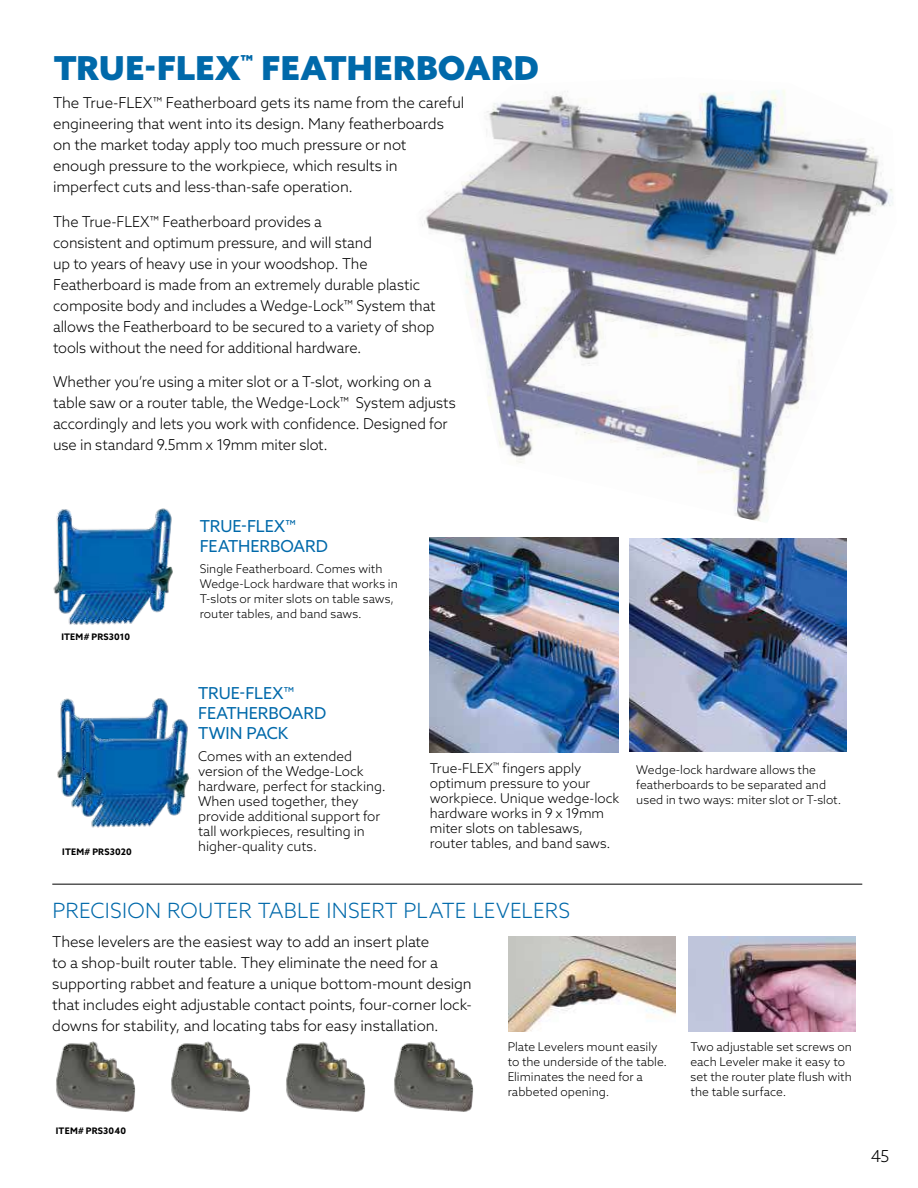
<style>
.page{position:relative;width:918px;height:1188px;background:#fff}
.page>*{position:absolute;margin:0;border:0;box-sizing:border-box;transform-origin:0 0}
.t1{font:900 33px "Azo Sans";letter-spacing:.01em;color:#0069aa}
.t2{font:300 21px "Azo Sans";letter-spacing:.005em;color:#0069aa}
.t3{font:16.5px/19.8px "Azo Sans";letter-spacing:-.005em;color:#0069aa}
.t4{font:300 16.5px "Azo Sans";color:#000}
.t5{font:300 15px/21px "Azo Sans";letter-spacing:-.01em;color:#000}
.t6{font:300 13.5px/15px "Azo Sans";color:#000}
.t7{font:300 12px/15px "Azo Sans";letter-spacing:.005em;color:#000}
.t8{font:700 9px "Azo Sans";letter-spacing:.02em;color:#000}
</style>
<div class="page">
<img style="left:53px;top:508px;width:120px;height:117px">
<img style="left:57px;top:698px;width:111px;height:109px">
<img style="left:72px;top:715px;width:117px;height:113px">
<img style="left:56px;top:1041px;width:80px;height:71px">
<img style="left:171px;top:1041px;width:80px;height:71px">
<img style="left:286px;top:1041px;width:188px;height:71px">
<hr style="left:52px;top:884px;width:810px;height:1px;background:#000">
<img style="left:508px;top:936px;width:167px;height:96px">
<img style="left:689px;top:936px;width:167px;height:96px">
<img style="left:422px;top:90px;width:471px;height:432px">
<img style="left:630px;top:538px;width:216px;height:214px">
<img style="left:430px;top:538px;width:188px;height:214px">
<h1 class="t1" style="left:54px;top:46px;width:486px">TRUE-FLEX<sup>™</sup> FEATHERBOARD</h1>
<p class="t5" style="left:53px;top:92px;width:413px">The True-FLEX™ Featherboard gets its name from the careful engineering that went into its design. Many featherboards on the market today apply too much pressure or not<br>enough pressure to the workpiece, which results in imperfect cuts and less-than-safe operation.</p>
<p class="t5" style="left:53px;top:211px;width:384px">The True-FLEX™ Featherboard provides a<br>consistent and optimum pressure, and will stand<br>up to years of heavy use in your woodshop. The Featherboard is made from an extremely durable plastic composite body and includes a Wedge-Lock™ System that allows the Featherboard to be secured to a variety of shop tools without the need for additional hardware.</p>
<p class="t5" style="left:53px;top:371px;width:404px">Whether you’re using a miter slot or a T-slot, working on a table saw or a router table, the Wedge-Lock™ System adjusts accordingly and lets you work with confidence. Designed for use in standard 9.5mm x 19mm miter slot.</p>
<p class="t8" style="left:61px;top:631px;width:70px">ITEM# PRS3010</p>
<p class="t8" style="left:62px;top:845px;width:71px">ITEM# PRS3020</p>
<p class="t3" style="left:200px;top:516px;width:130px">TRUE-FLEX™<br>FEATHERBOARD</p>
<p class="t7" style="left:200px;top:562px;width:200px">Single Featherboard. Comes with Wedge-Lock hardware that works in T-slots or miter slots on table saws, router tables, and band saws.</p>
<p class="t3" style="left:198px;top:683px;width:130px">TRUE-FLEX™<br>FEATHERBOARD<br>TWIN PACK</p>
<p class="t6" style="left:198px;top:748px;width:189px">Comes with an extended version of the Wedge-Lock hardware, perfect for stacking.<br>When used together, they provide additional support for tall workpieces, resulting in higher-quality cuts.</p>
<p class="t6" style="left:430px;top:761px;width:191px">True-FLEX<sup>™</sup> fingers apply optimum pressure to your workpiece. Unique wedge-lock hardware works in 9 x 19mm miter slots on tablesaws, router tables, and band saws.</p>
<p class="t7" style="left:636px;top:762px;width:206px">Wedge-lock hardware allows the featherboards to be separated and used in two ways: miter slot or T-slot.</p>
<h2 class="t2" style="left:52px;top:897px;width:519px">PRECISION ROUTER TABLE INSERT PLATE LEVELERS</h2>
<p class="t5" style="left:52px;top:931px;width:421px">These levelers are the easiest way to add an insert plate<br>to a shop-built router table. They eliminate the need for a supporting rabbet and feature a unique bottom-mount design that includes eight adjustable contact points, four-corner lock&shy;downs for stability, and locating tabs for easy installation.</p>
<p class="t8" style="left:56px;top:1125px;width:72px">ITEM# PRS3040</p>
<p class="t7" style="left:508px;top:1039px;width:161px">Plate Levelers mount easily to the underside of the table.<br>Eliminates the need for a rabbeted opening.</p>
<p class="t7" style="left:691px;top:1039px;width:163px">Two adjustable set screws on each Leveler make it easy to set the router plate flush with the table surface.</p>
<p class="t4" style="left:871px;top:1145px;width:20px">45</p>
</div>
